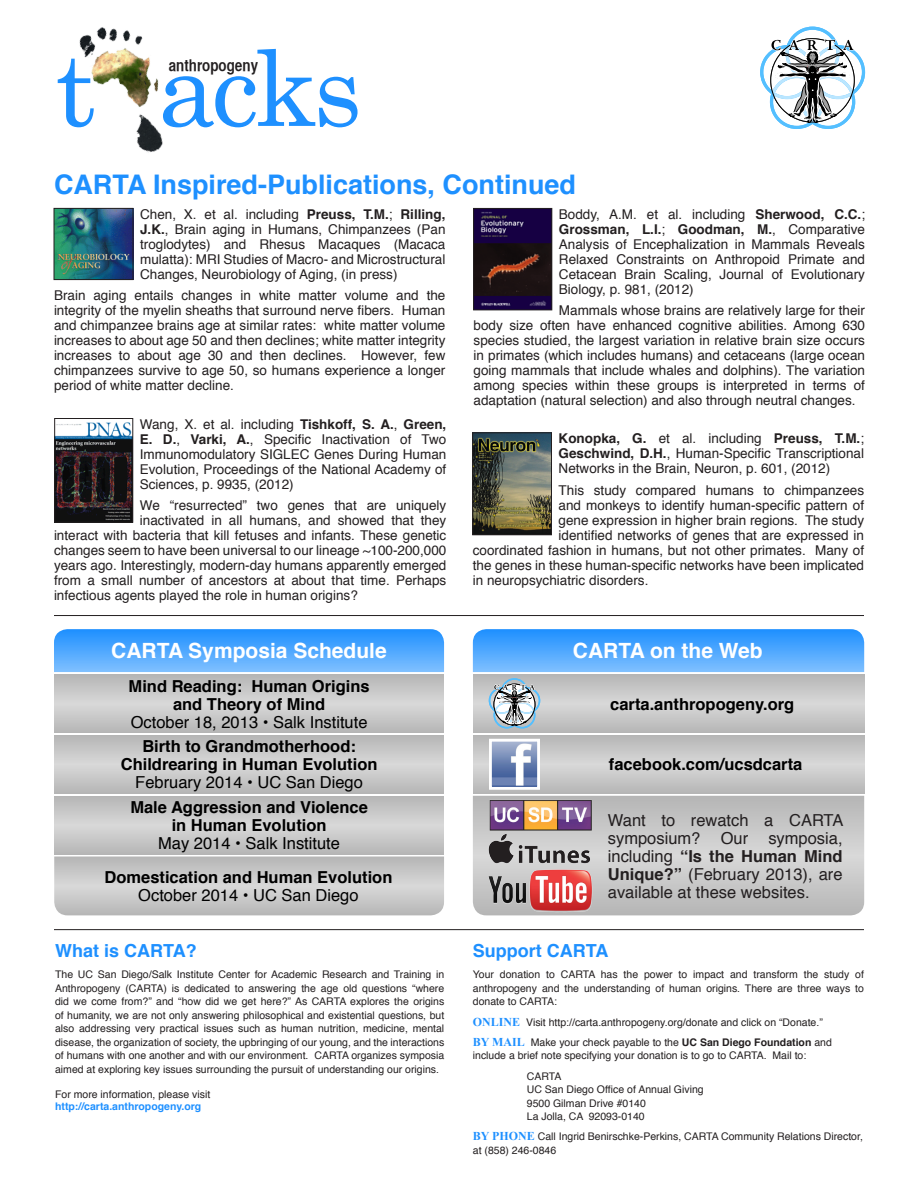
<style>
.page{position:relative;width:918px;height:1188px;background:#fff}
.page>*{position:absolute;margin:0;border:0;box-sizing:border-box;transform-origin:0 0}
.t1{font:105.45px "Century Schoolbook";color:#1e90ff}
.t2{font:700 27px "Helvetica";color:#1e90ff}
.t3{font:700 21px "Helvetica";color:#fff}
.t4{font:700 18px "Helvetica";color:#1e90ff}
.t5{font:700 16.5px "Helvetica";color:#000}
.t6{font:16.5px/18px "Helvetica";color:#231f20;text-align:justify}
.t7{font:16.5px "Helvetica";color:#000}
.t8{font:16.35px "Helvetica CY Bold";color:#231f20}
.t9{font:13.5px/15px "Helvetica";color:#231f20;text-align:justify}
.t10{font:10.5px/13.5px "Helvetica";color:#231f20;text-align:justify}
.t11{font:700 10.5px "Helvetica";color:#1e90ff}
.s1{font-weight:700}
.s2{font-family:"Times New Roman";font-weight:700;font-size:12px;color:#1e90ff}
</style>
<div class="page">
<img style="left:79px;top:27px;width:84px;height:126px">
<svg style="left:760px;top:27px;width:105px;height:102px"></svg>
<svg style="left:54px;top:629px;width:390px;height:43px;background:#50a8ff"></svg>
<hr style="left:54px;top:929px;width:810px;height:1px;background:#231f20">
<svg style="left:54px;top:674px;width:390px;height:59px;background:#c6c6c6"></svg>
<svg style="left:54px;top:735px;width:390px;height:59px;background:#c6c6c6"></svg>
<svg style="left:54px;top:796px;width:390px;height:58px;background:#c6c6c6"></svg>
<svg style="left:54px;top:856px;width:390px;height:59px;background:#c7c7c7"></svg>
<svg style="left:473px;top:629px;width:391px;height:43px;background:#50a8ff"></svg>
<svg style="left:473px;top:796px;width:391px;height:119px;background:#c6c6c6"></svg>
<svg style="left:473px;top:674px;width:391px;height:59px;background:#c6c6c6"></svg>
<svg style="left:473px;top:735px;width:391px;height:59px;background:#c6c6c6"></svg>
<img style="left:56px;top:422px;width:75px;height:99px">
<div style="left:54px;top:418px;width:79px;height:105px;border:1px solid #231f20"></div>
<img style="left:474px;top:434px;width:76px;height:99px">
<div style="left:472px;top:432px;width:80px;height:103px;border:1px solid #231f20"></div>
<img style="left:475px;top:210px;width:75px;height:98px">
<div style="left:473px;top:208px;width:79px;height:102px;border:1px solid #231f20"></div>
<hr style="left:54px;top:615px;width:810px;height:1px;background:#231f20">
<img style="left:56px;top:210px;width:75px;height:68px">
<div style="left:54px;top:208px;width:79px;height:72px;border:1px solid #231f20"></div>
<svg style="left:489px;top:678px;width:51px;height:50px"></svg>
<img style="left:487px;top:835px;width:106px;height:12px">
<img style="left:480px;top:847px;width:119px;height:84px">
<img style="left:484px;top:795px;width:112px;height:40px">
<img style="left:493px;top:743px;width:43px;height:43px">
<div style="left:489px;top:739px;width:51px;height:51px;border:3px solid #fff"></div>
<p class="t1" style="left:55px;top:23px;width:43px">t</p>
<p class="t1" style="left:158px;top:22px;width:206px">acks</p>
<p class="t8" style="left:169px;top:56px;width:91px">anthropogeny</p>
<p class="t2" style="left:54px;top:163px;width:524px">CARTA Inspired-Publications, Continued</p>
<p class="t9" style="left:140px;top:207px;width:307px">Chen, X. et al. including <span class="s1">Preuss, T.M.</span>; <span class="s1">Rilling, J.K.</span>, Brain aging in Humans, Chimpanzees (Pan troglodytes) and Rhesus Macaques (Macaca mulatta): MRI Studies of Macro- and Microstructural Changes, Neurobiology of Aging, (in press)</p>
<p class="t9" style="left:54px;top:288px;width:393px">Brain aging entails changes in white matter volume and the integrity of the myelin sheaths that surround nerve fibers. Human and chimpanzee brains age at similar rates: white matter volume increases to about age 50 and then declines; white matter integrity increases to about age 30 and then declines. However, few chimpanzees survive to age 50, so humans experience a longer period of white matter decline.</p>
<p class="t9" style="left:140px;top:417px;width:308px">Wang, X. et al. including <span class="s1">Tishkoff, S. A.</span>, <span class="s1">Green, E. D.</span>, <span class="s1">Varki, A.</span>, Specific Inactivation of Two Immunomodulatory SIGLEC Genes During Human Evolution, Proceedings of the National Academy of Sciences, p. 9935, (2012)</p>
<p class="t9" style="left:140px;top:499px;width:308px">We “resurrected” two genes that are uniquely</p>
<p class="t9" style="left:140px;top:514px;width:308px">inactivated in all humans, and showed that they</p>
<p class="t9" style="left:54px;top:529px;width:394px">interact with bacteria that kill fetuses and infants. These genetic</p>
<p class="t9" style="left:54px;top:544px;width:394px">changes seem to have been universal to our lineage ~100-200,000</p>
<p class="t9" style="left:54px;top:559px;width:394px">years ago. Interestingly, modern-day humans apparently emerged</p>
<p class="t9" style="left:54px;top:574px;width:394px">from a small number of ancestors at about that time. Perhaps</p>
<p class="t9" style="left:54px;top:589px;width:305px">infectious agents played the role in human origins?</p>
<p class="t3" style="left:111px;top:634px;width:277px">CARTA Symposia Schedule</p>
<p class="t5" style="left:129px;top:673px;width:243px">Mind Reading: Human Origins</p>
<p class="t5" style="left:173px;top:691px;width:154px">and Theory of Mind</p>
<p class="t7" style="left:131px;top:709px;width:238px">October 18, 2013 • Salk Institute</p>
<p class="t5" style="left:142px;top:733px;width:215px">Birth to Grandmotherhood:</p>
<p class="t5" style="left:121px;top:751px;width:258px">Childrearing in Human Evolution</p>
<p class="t7" style="left:135px;top:770px;width:229px">February 2014 • UC San Diego</p>
<p class="t5" style="left:130px;top:794px;width:239px">Male Aggression and Violence</p>
<p class="t5" style="left:172px;top:812px;width:156px">in Human Evolution</p>
<p class="t7" style="left:158px;top:831px;width:183px">May 2014 • Salk Institute</p>
<p class="t5" style="left:105px;top:864px;width:289px">Domestication and Human Evolution</p>
<p class="t7" style="left:138px;top:883px;width:222px">October 2014 • UC San Diego</p>
<p class="t4" style="left:55px;top:936px;width:143px">What is CARTA?</p>
<p class="t10" style="left:55px;top:968px;width:391px">The UC San Diego/Salk Institute Center for Academic Research and Training in Anthropogeny (CARTA) is dedicated to answering the age old questions “where did we come from?” and “how did we get here?” As CARTA explores the origins of humanity, we are not only answering philosophical and existential questions, but also addressing very practical issues such as human nutrition, medicine, mental disease, the organization of society, the upbringing of our young, and the interactions of humans with one another and with our environment. CARTA organizes symposia aimed at exploring key issues surrounding the pursuit of understanding our origins.</p>
<p class="t10" style="left:55px;top:1088px;width:157px">For more information, please visit</p>
<p class="t11" style="left:55px;top:1098px;width:148px">http://carta.anthropogeny.org</p>
<p class="t9" style="left:559px;top:207px;width:308px">Boddy, A.M. et al. including <span class="s1">Sherwood, C.C.</span>; <span class="s1">Grossman, L.I.</span>; <span class="s1">Goodman, M.</span>, Comparative Analysis of Encephalization in Mammals Reveals Relaxed Constraints on Anthropoid Primate and Cetacean Brain Scaling, Journal of Evolutionary Biology, p. 981, (2012)</p>
<p class="t9" style="left:474px;top:303px;width:393px;text-indent:85px">Mammals whose brains are relatively large for their body size often have enhanced cognitive abilities. Among 630 species studied, the largest variation in relative brain size occurs in primates (which includes humans) and cetaceans (large ocean going mammals that include whales and dolphins). The variation among species within these groups is interpreted in terms of adaptation (natural selection) and also through neutral changes.</p>
<p class="t9" style="left:559px;top:431px;width:307px"><span class="s1">Konopka, G.</span> et al. including <span class="s1">Preuss, T.M.</span>; <span class="s1">Geschwind, D.H.</span>, Human-Specific Transcriptional Networks in the Brain, Neuron, p. 601, (2012)</p>
<p class="t9" style="left:559px;top:483px;width:307px">This study compared humans to chimpanzees</p>
<p class="t9" style="left:559px;top:498px;width:307px">and monkeys to identify human-specific pattern of</p>
<p class="t9" style="left:559px;top:513px;width:307px">gene expression in higher brain regions. The study</p>
<p class="t9" style="left:559px;top:528px;width:307px">identified networks of genes that are expressed in</p>
<p class="t9" style="left:473px;top:543px;width:393px">coordinated fashion in humans, but not other primates. Many of</p>
<p class="t9" style="left:473px;top:558px;width:393px">the genes in these human-specific networks have been implicated</p>
<p class="t9" style="left:473px;top:573px;width:177px">in neuropsychiatric disorders.</p>
<p class="t3" style="left:573px;top:634px;width:191px">CARTA on the Web</p>
<p class="t5" style="left:610px;top:691px;width:185px">carta.anthropogeny.org</p>
<p class="t5" style="left:609px;top:751px;width:195px">facebook.com/ucsdcarta</p>
<p class="t6" style="left:608px;top:811px;width:237px">Want to rewatch a CARTA symposium? Our symposia, including <span class="s1">“Is the Human Mind Unique?”</span> (February 2013), are available at these websites.</p>
<p class="t4" style="left:473px;top:936px;width:137px">Support CARTA</p>
<p class="t10" style="left:473px;top:968px;width:393px">Your donation to CARTA has the power to impact and transform the study of anthropogeny and the understanding of human origins. There are three ways to donate to CARTA:</p>
<p class="t10" style="left:473px;top:1015px;width:352px"><span class="s2">ONLINE</span> Visit http://carta.anthropogeny.org/donate and click on “Donate.”</p>
<p class="t10" style="left:473px;top:1036px;width:360px"><span class="s2">BY MAIL</span> Make your check payable to the <span class="s1">UC San Diego Foundation</span> and include a brief note specifying your donation is to go to CARTA. Mail to:</p>
<p class="t10" style="left:527px;top:1069px;width:36px">CARTA</p>
<p class="t10" style="left:527px;top:1083px;width:178px">UC San Diego Office of Annual Giving</p>
<p class="t10" style="left:527px;top:1096px;width:121px">9500 Gilman Drive #0140</p>
<p class="t10" style="left:527px;top:1110px;width:119px">La Jolla, CA 92093-0140</p>
<p class="t10" style="left:473px;top:1130px;width:392px"><span class="s2">BY PHONE</span> Call Ingrid Benirschke-Perkins, CARTA Community Relations Director, at (858) 246-0846</p>
</div>
